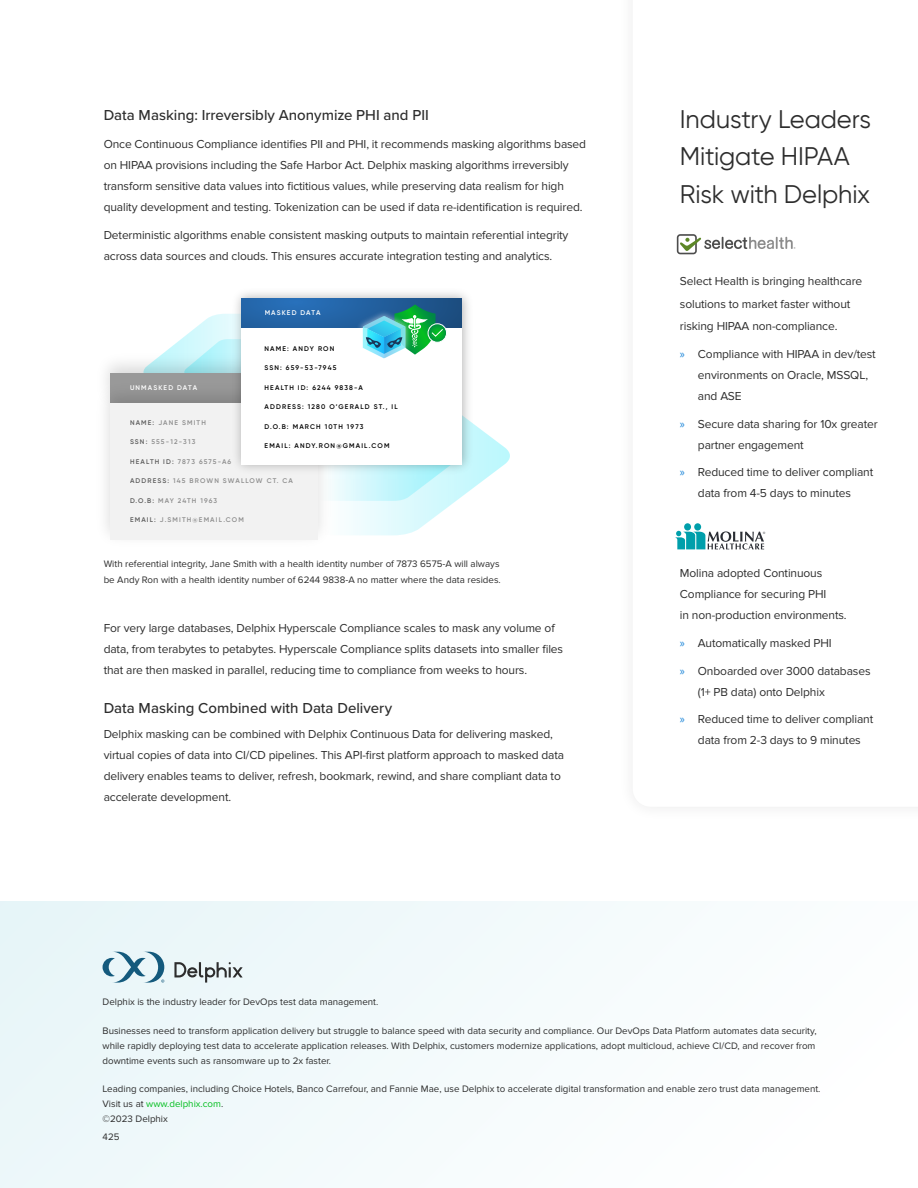
<style>
.page{position:relative;width:918px;height:1188px;background:#fff}
.page>*{position:absolute;margin:0;border:0;box-sizing:border-box;transform-origin:0 0}
.Sub_Heading___Head{font:25.5px/37.5px "Gilroy";letter-spacing:-.005em;color:#2d2d2d}
.Body_Copy_Emphasis{font:500 15px "Proxima Nova";color:#2d2d2d}
.Body_Copy___08_14{font:12px/21px "Proxima Nova";letter-spacing:-.01em;color:#2d2d2d}
.Sub_Heading___Head-2{font:12px/22.5px "Proxima Nova";letter-spacing:-.01em;color:#2d2d2d}
.Body_Copy_Descript{font:9.75px/15px "Proxima Nova";color:#2d2d2d;text-align:justify}
.Figure_caption_6_5_1{font:9.75px/15.8px "Proxima Nova";color:#2d2d2d}
.bc-job_number__6_5{font:9.75px "Proxima Nova";color:#2d2d2d}
.t1{font:600 6.75px "Gilroy";letter-spacing:.17em;color:#8d8d8d}
.t2{font:600 6.75px "Gilroy";letter-spacing:.17em;color:#000}
.t3{font:600 6.75px "Gilroy";letter-spacing:.165em;color:#fff}
.s1{color:#5c5c5c}
.s2{font-family:"Myriad Pro";color:#1381d7}
.s3{color:#04bf20}
</style>
<div class="page">
<div style="left:0;top:902px;width:918px;height:286px;background:#f4fafc"></div>
<svg style="left:171px;top:314px;width:56px;height:33px"></svg>
<svg style="left:338px;top:427px;width:172px;height:108px"></svg>
<img style="left:106px;top:347px;width:121px;height:29px">
<div style="left:110px;top:374px;width:207px;height:29px;background:#999"></div>
<div style="left:110px;top:403px;width:207px;height:137px;background:#f2f2f2"></div>
<img style="left:227px;top:292px;width:250px;height:187px">
<svg style="left:241px;top:298px;width:221px;height:30px;background:#2262a3"></svg>
<div style="left:241px;top:328px;width:221px;height:137px;background:#fff"></div>
<img style="left:354px;top:307px;width:31px;height:52px">
<svg style="left:363px;top:304px;width:84px;height:54px"></svg>
<svg style="left:174px;top:962px;width:68px;height:21px"></svg>
<svg style="left:103px;top:952px;width:61px;height:31px"></svg>
<svg style="left:677px;top:234px;width:118px;height:20px"></svg>
<div style="left:694px;top:523px;width:7px;height:8px;background:#009fab;border-radius:50%"></div>
<div style="left:684px;top:523px;width:7px;height:8px;background:#009fab;border-radius:50%"></div>
<svg style="left:675px;top:531px;width:90px;height:19px"></svg>
<p class="Body_Copy_Emphasis" style="left:104px;top:104px;width:327px">Data Masking: Irreversibly Anonymize PHI and PII</p>
<p class="Body_Copy___08_14" style="left:104px;top:134px;width:484px">Once Continuous Compliance identifies PII and PHI, it recommends masking algorithms based on HIPAA provisions including the Safe Harbor Act. Delphix masking algorithms irreversibly transform sensitive data values into fictitious values, while preserving data realism for high quality development and testing. Tokenization can be used if data re-identification is required.</p>
<p class="Body_Copy___08_14" style="left:104px;top:224px;width:466px">Deterministic algorithms enable consistent masking outputs to maintain referential integrity across data sources and clouds. This ensures accurate integration testing and analytics.</p>
<p class="t3" style="left:265px;top:308px;width:57px">MASKED DATA</p>
<p class="t2" style="left:265px;top:344px;width:71px">NAME: ANDY RON</p>
<p class="t2" style="left:265px;top:364px;width:73px">SSN: 659-53-7945</p>
<p class="t2" style="left:265px;top:383px;width:100px">HEALTH ID: 6244 9838-A</p>
<p class="t2" style="left:265px;top:403px;width:135px">ADDRESS: 1280 O’GERALD ST., IL</p>
<p class="t2" style="left:265px;top:422px;width:100px">D.O.B: MARCH 10TH 1973</p>
<p class="t2" style="left:265px;top:442px;width:126px">EMAIL: ANDY.RON@GMAIL.COM</p>
<p class="t3" style="left:130px;top:384px;width:69px">UNMASKED DATA</p>
<p class="t1" style="left:130px;top:418px;width:77px"><span class="s1">NAME:</span> JANE SMITH</p>
<p class="t1" style="left:130px;top:438px;width:67px"><span class="s1">SSN:</span> 555-12-313</p>
<p class="t1" style="left:130px;top:457px;width:103px"><span class="s1">HEALTH ID:</span> 7873 6575-A6</p>
<p class="t1" style="left:130px;top:477px;width:165px"><span class="s1">ADDRESS:</span> 145 BROWN SWALLOW CT. CA</p>
<p class="t1" style="left:130px;top:496px;width:89px"><span class="s1">D.O.B:</span> MAY 24TH 1963</p>
<p class="t1" style="left:130px;top:516px;width:115px"><span class="s1">EMAIL:</span> J.SMITH@EMAIL.COM</p>
<p class="Figure_caption_6_5_1" style="left:104px;top:556px;width:399px">With referential integrity, Jane Smith with a health identity number of 7873 6575-A will always be Andy Ron with a health identity number of 6244 9838-A no matter where the data resides.</p>
<p class="Body_Copy___08_14" style="left:104px;top:617px;width:461px">For very large databases, Delphix Hyperscale Compliance scales to mask any volume of data, from terabytes to petabytes. Hyperscale Compliance splits datasets into smaller files that are then masked in parallel, reducing time to compliance from weeks to hours.</p>
<p class="Body_Copy_Emphasis" style="left:104px;top:696px;width:290px">Data Masking Combined with Data Delivery</p>
<p class="Body_Copy___08_14" style="left:104px;top:724px;width:462px">Delphix masking can be combined with Delphix Continuous Data for delivering masked, virtual copies of data into CI/CD pipelines. This API-first platform approach to masked data delivery enables teams to deliver, refresh, bookmark, rewind, and share compliant data to accelerate development.</p>
<p class="Sub_Heading___Head" style="left:680px;top:100px;width:193px">Industry Leaders<br>Mitigate HIPAA<br>Risk with Delphix</p>
<p class="Sub_Heading___Head-2" style="left:680px;top:270px;width:184px">Select Health is bringing healthcare solutions to market faster without risking HIPAA non-compliance.</p>
<p class="Body_Copy___08_14" style="left:698px;top:344px;width:179px;text-indent:-18px"><span class="s2">»</span> Compliance with HIPAA in dev/test environments on Oracle, MSSQL, and ASE</p>
<p class="Body_Copy___08_14" style="left:698px;top:413px;width:181px;text-indent:-18px"><span class="s2">»</span> Secure data sharing for 10x greater partner engagement</p>
<p class="Body_Copy___08_14" style="left:680px;top:462px;width:195px;text-align:center"><span class="s2">»</span> Reduced time to deliver compliant data from 4-5 days to minutes</p>
<p class="Body_Copy___08_14" style="left:680px;top:563px;width:168px">Molina adopted Continuous<br>Compliance for securing PHI<br>in non-production environments.</p>
<p class="Body_Copy___08_14" style="left:680px;top:633px;width:153px"><span class="s2">»</span> Automatically masked PHI</p>
<p class="Body_Copy___08_14" style="left:698px;top:660px;width:174px;text-indent:-18px"><span class="s2">»</span> Onboarded over 3000 databases (1+ PB data) onto Delphix</p>
<p class="Body_Copy___08_14" style="left:680px;top:709px;width:195px;text-align:center"><span class="s2">»</span> Reduced time to deliver compliant data from 2-3 days to 9 minutes</p>
<p class="Body_Copy_Descript" style="left:103px;top:995px;width:277px">Delphix is the industry leader for DevOps test data management.</p>
<p class="Body_Copy_Descript" style="left:103px;top:1023px;width:716px">Businesses need to transform application delivery but struggle to balance speed with data security and compliance. Our DevOps Data Platform automates data security, while rapidly deploying test data to accelerate application releases. With Delphix, customers modernize applications, adopt multicloud, achieve CI/CD, and recover from downtime events such as ransomware up to 2x faster.</p>
<p class="Body_Copy_Descript" style="left:103px;top:1082px;width:720px;text-align:left">Leading companies, including Choice Hotels, Banco Carrefour, and Fannie Mae, use Delphix to accelerate digital transformation and enable zero trust data management.<br>Visit us at <span class="s3">www.delphix.com</span>.<br>©2023 Delphix</p>
<p class="bc-job_number__6_5" style="left:103px;top:1131px;width:18px">425</p>
</div>
